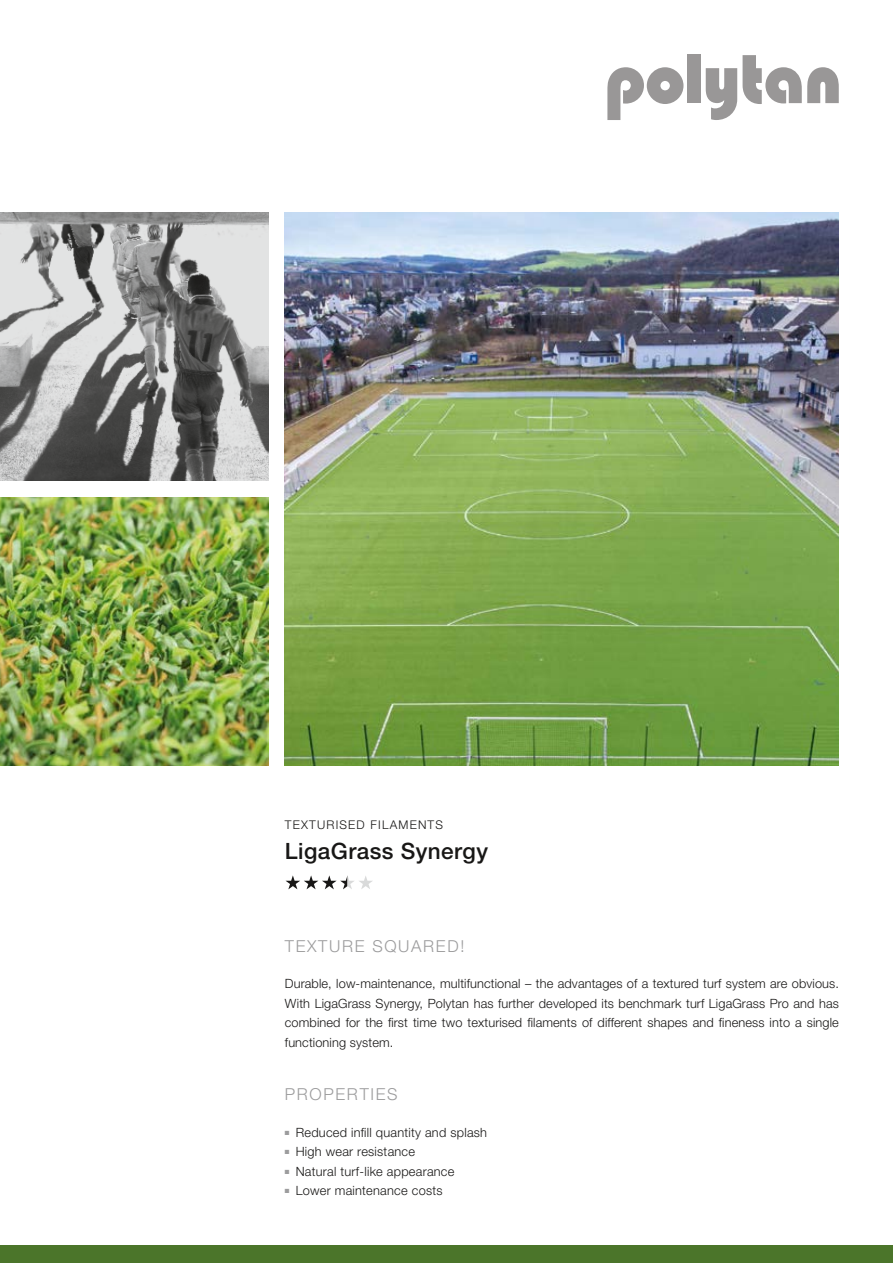
<style>
.page{position:relative;width:893px;height:1263px;background:#fff}
.page>*{position:absolute;margin:0;border:0;box-sizing:border-box;transform-origin:0 0}
.t1{font:500 22.5px "Helvetica Neue LT Std";letter-spacing:.02em;color:#181716}
.t2{font:300 16.5px "Helvetica Neue LT Std";letter-spacing:.1em;color:#9c9c9d}
.t3{font:300 12.75px/19.5px "Helvetica Neue LT Std";letter-spacing:.02em;color:#181716;text-align:justify}
.t4{font:300 12px "Helvetica Neue LT Std";letter-spacing:.1em;color:#181716}
</style>
<div class="page">
<div style="left:0;top:1246px;width:893px;height:17px;background:#4b752a"></div>
<img style="left:285px;top:213px;width:554px;height:552px">
<img style="left:0;top:213px;width:268px;height:267px">
<img style="left:0;top:497px;width:268px;height:268px">
<div style="left:687px;top:54px;width:13px;height:49px;background:#999797"></div>
<svg style="left:706px;top:68px;width:31px;height:52px"></svg>
<svg style="left:743px;top:55px;width:96px;height:49px"></svg>
<svg style="left:607px;top:67px;width:76px;height:53px"></svg>
<svg style="left:286px;top:875px;width:86px;height:14px"></svg>
<p class="t4" style="left:285px;top:818px;width:160px">TEXTURISED FILAMENTS</p>
<h1 class="t1" style="left:285px;top:838px;width:205px">LigaGrass Synergy</h1>
<p class="t2" style="left:285px;top:936px;width:181px">TEXTURE SQUARED!</p>
<p class="t3" style="left:285px;top:973px;width:556px">Durable, low-maintenance, multifunctional – the advantages of a textured turf system are obvious.<br>With LigaGrass Synergy, Polytan has further developed its benchmark turf LigaGrass Pro and has combined for the first time two texturised filaments of different shapes and fineness into a single functioning system.</p>
<p class="t2" style="left:285px;top:1084px;width:114px">PROPERTIES</p>
<p class="t3" style="left:285px;top:1122px;width:204px"><sup>■</sup> Reduced infill quantity and splash</p>
<p class="t3" style="left:285px;top:1141px;width:132px"><sup>■</sup> High wear resistance</p>
<p class="t3" style="left:285px;top:1161px;width:171px"><sup>■</sup> Natural turf-like appearance</p>
<p class="t3" style="left:285px;top:1180px;width:159px"><sup>■</sup> Lower maintenance costs</p>
</div>
